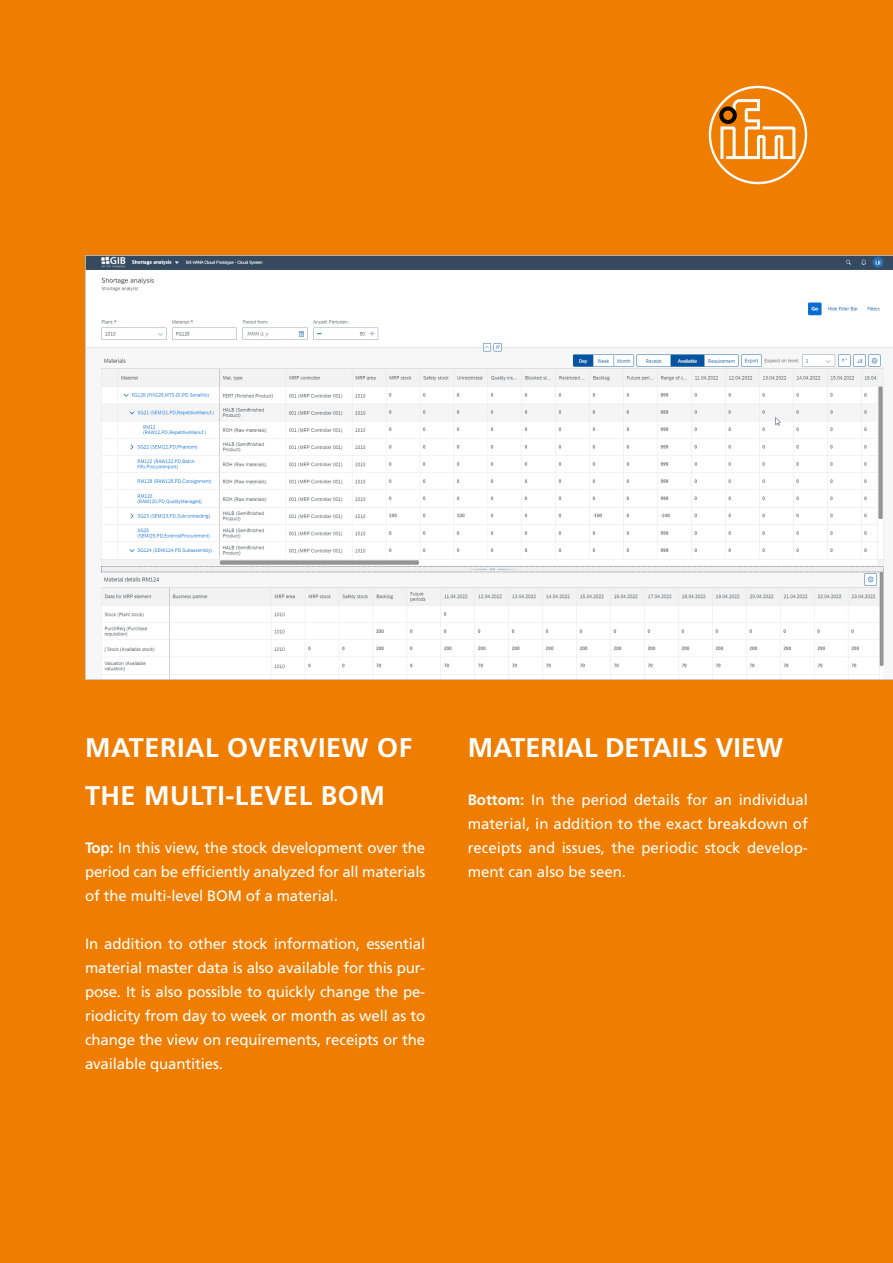
<style>
.page{position:relative;width:893px;height:1263px;background:#ef7d00}
.page>*{position:absolute;margin:0;border:0;box-sizing:border-box;transform-origin:0 0}
.t1{font:700 27px/48px "Frutiger LT Com";letter-spacing:.02em;color:#fff}
.t2{font:700 27px "Frutiger LT Com";color:#fff}
.t3{font:15px/24px "Frutiger LT Com";letter-spacing:-.01em;color:#fff;text-align:justify}
.s1{font-weight:700}
</style>
<div class="page">
<svg style="left:709px;top:86px;width:98px;height:98px"></svg>
<img style="left:85px;top:255px;width:808px;height:425px">
<h1 class="t1" style="left:85px;top:724px;width:329px">MATERIAL OVERVIEW OF<br>THE MULTI-LEVEL BOM</h1>
<p class="t3" style="left:85px;top:836px;width:342px"><span class="s1">Top:</span> In this view, the stock development over the period can be efficiently analyzed for all materials of the multi-level BOM of a material.</p>
<p class="t3" style="left:85px;top:932px;width:342px">In addition to other stock information, essential material master data is also available for this pur&shy;pose. It is also possible to quickly change the pe&shy;riodicity from day to week or month as well as to change the view on requirements, receipts or the available quantities.</p>
<h1 class="t2" style="left:468px;top:732px;width:317px">MATERIAL DETAILS VIEW</h1>
<p class="t3" style="left:468px;top:788px;width:342px"><span class="s1">Bottom:</span> In the period details for an individual material, in addition to the exact breakdown of receipts and issues, the periodic stock develop&shy;ment can also be seen.</p>
</div>
